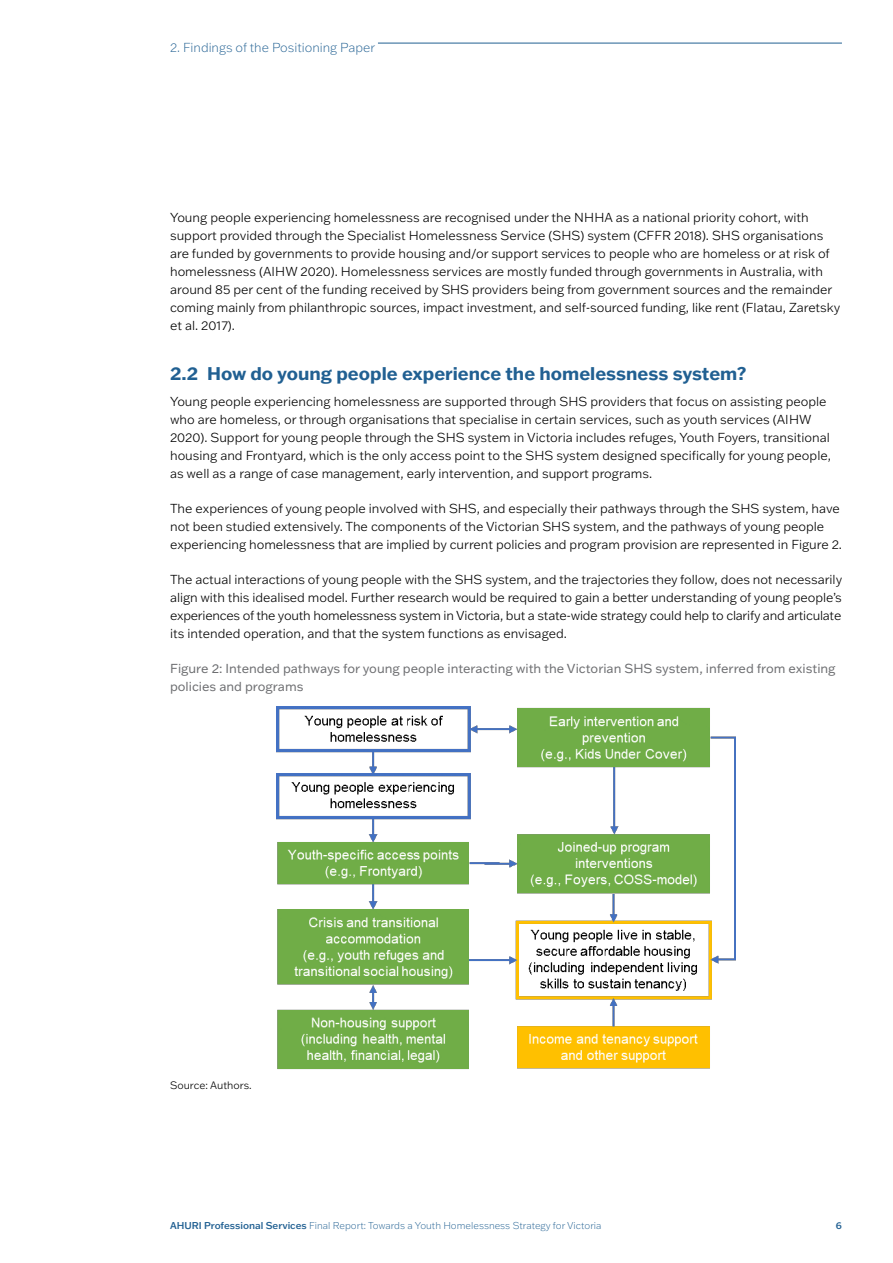
<style>
.page{position:relative;width:893px;height:1263px;background:#fff}
.page>*{position:absolute;margin:0;border:0;box-sizing:border-box;transform-origin:0 0}
.t1{font:700 18px "Franklin Gothic ATF";color:#216092}
.body{font:300 12.75px/18px "Franklin Gothic ATF";color:#000}
.t2{font:12.75px/18px "Franklin Gothic ATF";color:#6d6e71}
.t3{font:300 expanded 12.75px "Franklin Gothic ATF";color:#216092}
.source{font:300 10.5px "Franklin Gothic ATF";color:#000}
.t4{font:300 expanded 9.75px "Franklin Gothic ATF";color:#216092}
.t5{font:500 9.75px "Franklin Gothic ATF";color:#216092}
.s1{font-weight:500;font-stretch:normal}
</style>
<div class="page">
<hr style="left:378px;top:43px;width:464px;height:1px;background:#216092">
<img style="left:277px;top:707px;width:458px;height:363px">
<p class="t3" style="left:170px;top:39px;width:207px">2. Findings of the Positioning Paper</p>
<p class="body" style="left:170px;top:208px;width:672px">Young people experiencing homelessness are recognised under the NHHA as a national priority cohort, with support provided through the Specialist Homelessness Service (SHS) system (CFFR 2018). SHS organisations are funded by governments to provide housing and/or support services to people who are homeless or at risk of homelessness (AIHW 2020). Homelessness services are mostly funded through governments in Australia, with around 85 per cent of the funding received by SHS providers being from government sources and the remainder coming mainly from philanthropic sources, impact investment, and self-sourced funding, like rent (Flatau, Zaretsky et al. 2017).</p>
<p class="t1" style="left:170px;top:361px;width:578px">2.2 How do young people experience the homelessness system?</p>
<p class="body" style="left:170px;top:392px;width:662px">Young people experiencing homelessness are supported through SHS providers that focus on assisting people who are homeless, or through organisations that specialise in certain services, such as youth services (AIHW 2020). Support for young people through the SHS system in Victoria includes refuges, Youth Foyers, transitional housing and Frontyard, which is the only access point to the SHS system designed specifically for young people, as well as a range of case management, early intervention, and support programs.</p>
<p class="body" style="left:170px;top:499px;width:673px">The experiences of young people involved with SHS, and especially their pathways through the SHS system, have not been studied extensively. The components of the Victorian SHS system, and the pathways of young people experiencing homelessness that are implied by current policies and program provision are represented in Figure 2.</p>
<p class="body" style="left:170px;top:570px;width:674px;text-align:justify">The actual interactions of young people with the SHS system, and the trajectories they follow, does not necessarily align with this idealised model. Further research would be required to gain a better understanding of young people’s experiences of the youth homelessness system in Victoria, but a state-wide strategy could help to clarify and articulate its intended operation, and that the system functions as envisaged.</p>
<p class="t2" style="left:170px;top:659px;width:667px">Figure 2: Intended pathways for young people interacting with the Victorian SHS system, inferred from existing policies and programs</p>
<p class="source" style="left:170px;top:1078px;width:83px">Source: Authors.</p>
<p class="t4" style="left:170px;top:1219px;width:433px"><span class="s1">AHURI Professional Services</span> Final Report: Towards a Youth Homelessness Strategy for Victoria</p>
<p class="t5" style="left:836px;top:1219px;width:8px">6</p>
</div>
